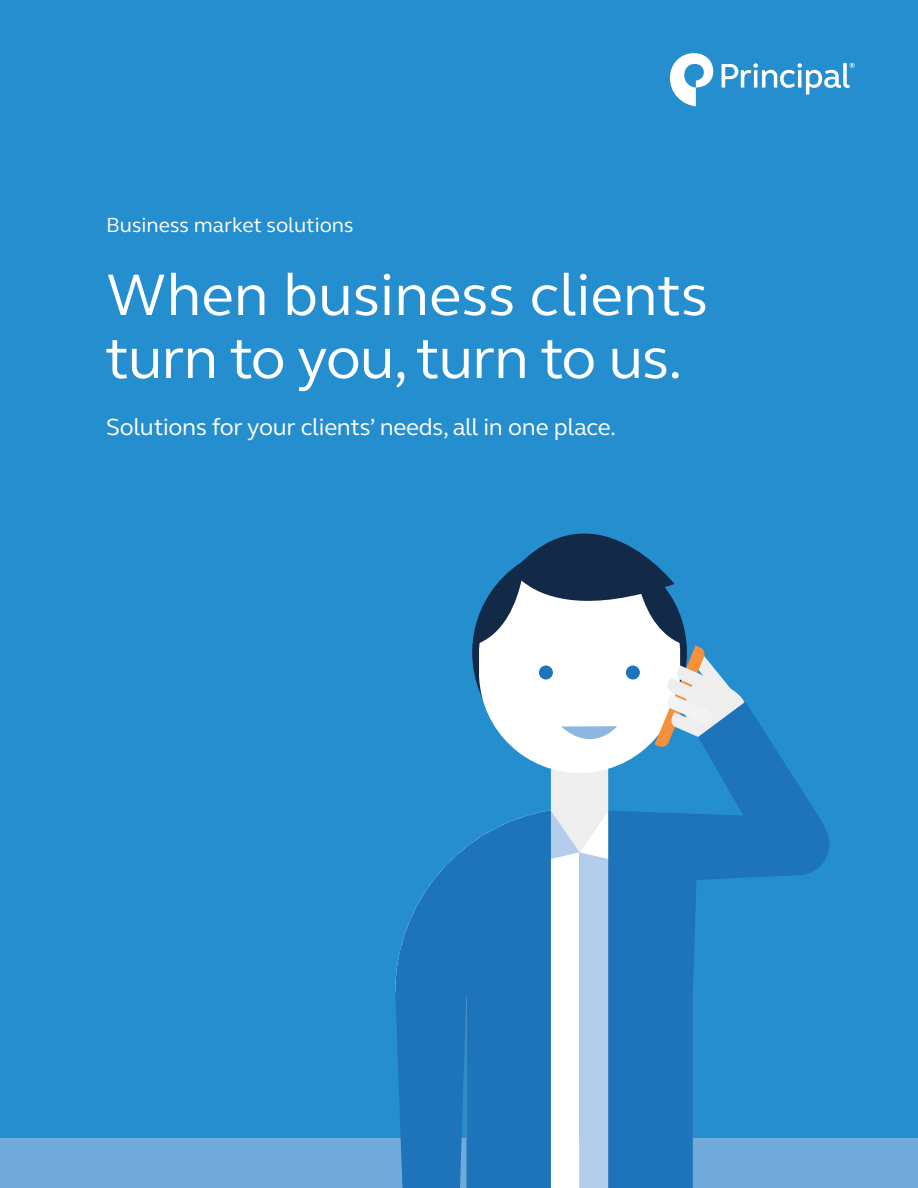
<style>
.page{position:relative;width:918px;height:1188px;background:#258ece}
.page>*{position:absolute;margin:0;border:0;box-sizing:border-box;transform-origin:0 0}
.t1{font:60px/63px "FS Elliot Pro";color:#fff}
.t2{font:24px "FS Elliot Pro";letter-spacing:-.01em;color:#fff}
.t3{font:21px "FS Elliot Pro";color:#fff}
</style>
<div class="page">
<svg style="left:670px;top:53px;width:43px;height:53px"></svg>
<svg style="left:722px;top:63px;width:133px;height:32px"></svg>
<div style="left:0;top:1138px;width:918px;height:50px;background:#71a9db"></div>
<svg style="left:395px;top:842px;width:77px;height:346px;fill:#1e74bb"></svg>
<svg style="left:472px;top:533px;width:350px;height:655px"></svg>
<p class="t3" style="left:106px;top:211px;width:249px">Business market solutions</p>
<h1 class="t1" style="left:105px;top:262px;width:605px">When business clients turn to you, turn to us.</h1>
<p class="t2" style="left:106px;top:411px;width:511px">Solutions for your clients’ needs, all in one place.</p>
</div>
